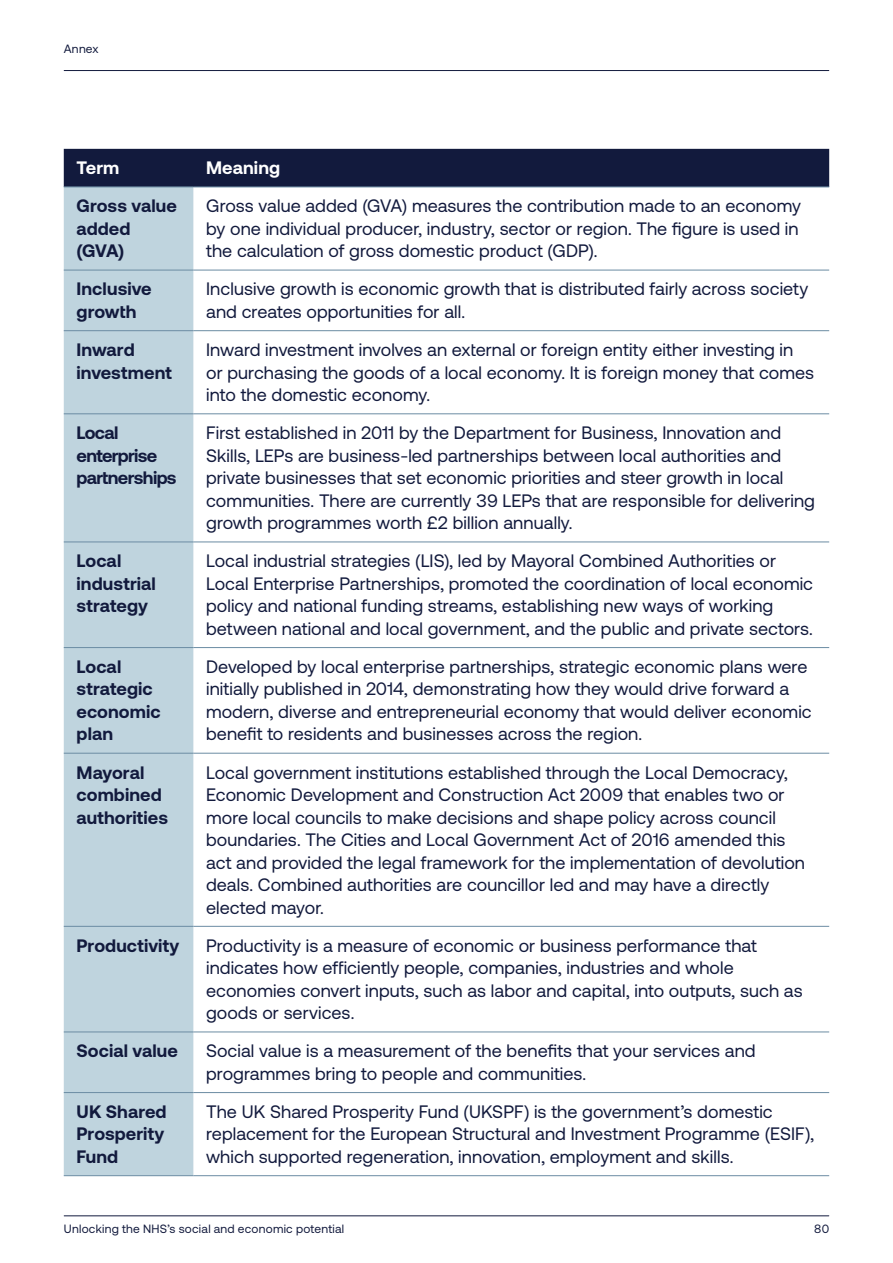
<style>
.page{position:relative;width:893px;height:1263px;background:#fff}
.page>*{position:absolute;margin:0;border:0;box-sizing:border-box;transform-origin:0 0}
.t1{font:18px/22.5px "Aeonik";letter-spacing:.005em;color:#121a3d}
.t2{font:700 18px/22.5px "Aeonik";letter-spacing:.005em;color:#121a3d}
.t3{font:700 18px/22.5px "Aeonik";letter-spacing:-.035em;color:#121a3d}
.t4{font:700 18px "Aeonik";letter-spacing:.005em;color:#fff}
.t5{font:12px "Aeonik";letter-spacing:.02em;color:#121a3d}
</style>
<div class="page">
<hr style="left:64px;top:70px;width:765px;height:1px;background:#121a3d">
<hr style="left:64px;top:1215px;width:765px;height:1px;background:#121a3d">
<div style="left:64px;top:149px;width:765px;height:38px;background:#121a3d"></div>
<div style="left:64px;top:188px;width:129px;height:987px;background:#bfd4de"></div>
<hr style="left:64px;top:187px;width:129px;height:1px;background:#6b8ca3">
<hr style="left:193px;top:187px;width:636px;height:1px;background:#6b8ca3">
<hr style="left:64px;top:270px;width:129px;height:1px;background:#6b8ca3">
<hr style="left:193px;top:270px;width:636px;height:1px;background:#6b8ca3">
<hr style="left:64px;top:330px;width:129px;height:1px;background:#6b8ca3">
<hr style="left:193px;top:330px;width:636px;height:1px;background:#6b8ca3">
<hr style="left:64px;top:413px;width:129px;height:1px;background:#6b8ca3">
<hr style="left:193px;top:413px;width:636px;height:1px;background:#6b8ca3">
<hr style="left:64px;top:542px;width:129px;height:1px;background:#6b8ca3">
<hr style="left:193px;top:542px;width:636px;height:1px;background:#6b8ca3">
<hr style="left:64px;top:647px;width:129px;height:1px;background:#6b8ca3">
<hr style="left:193px;top:647px;width:636px;height:1px;background:#6b8ca3">
<hr style="left:64px;top:753px;width:129px;height:1px;background:#6b8ca3">
<hr style="left:193px;top:753px;width:636px;height:1px;background:#6b8ca3">
<hr style="left:64px;top:926px;width:129px;height:1px;background:#6b8ca3">
<hr style="left:193px;top:926px;width:636px;height:1px;background:#6b8ca3">
<hr style="left:64px;top:1031px;width:129px;height:1px;background:#6b8ca3">
<hr style="left:193px;top:1031px;width:636px;height:1px;background:#6b8ca3">
<hr style="left:64px;top:1092px;width:129px;height:1px;background:#6b8ca3">
<hr style="left:193px;top:1092px;width:636px;height:1px;background:#6b8ca3">
<hr style="left:64px;top:1175px;width:129px;height:1px;background:#6b8ca3">
<hr style="left:193px;top:1175px;width:636px;height:1px;background:#6b8ca3">
<p class="t5" style="left:64px;top:42px;width:36px">Annex</p>
<p class="t4" style="left:77px;top:158px;width:44px">Term</p>
<p class="t4" style="left:206px;top:158px;width:76px">Meaning</p>
<p class="t2" style="left:77px;top:195px;width:102px">Gross value added (GVA)</p>
<p class="t1" style="left:206px;top:195px;width:596px">Gross value added (GVA) measures the contribution made to an economy by one individual producer, industry, sector or region. The figure is used in the calculation of gross domestic product (GDP).</p>
<p class="t2" style="left:77px;top:278px;width:77px">Inclusive growth</p>
<p class="t1" style="left:206px;top:278px;width:604px">Inclusive growth is economic growth that is distributed fairly across society and creates opportunities for all.</p>
<p class="t2" style="left:77px;top:338px;width:96px">Inward investment</p>
<p class="t1" style="left:206px;top:339px;width:609px">Inward investment involves an external or foreign entity either investing in or purchasing the goods of a local economy. It is foreign money that comes into the domestic economy.</p>
<p class="t3" style="left:77px;top:421px;width:102px">Local enterprise partnerships</p>
<p class="t1" style="left:206px;top:422px;width:610px">First established in 2011 by the Department for Business, Innovation and Skills, LEPs are business-led partnerships between local authorities and private businesses that set economic priorities and steer growth in local communities. There are currently 39 LEPs that are responsible for delivering growth programmes worth £2 billion annually.</p>
<p class="t2" style="left:77px;top:549px;width:81px">Local industrial strategy</p>
<p class="t1" style="left:206px;top:550px;width:609px">Local industrial strategies (LIS), led by Mayoral Combined Authorities or Local Enterprise Partnerships, promoted the coordination of local economic policy and national funding streams, establishing new ways of working between national and local government, and the public and private sectors.</p>
<p class="t2" style="left:77px;top:655px;width:86px">Local strategic economic plan</p>
<p class="t1" style="left:206px;top:655px;width:607px">Developed by local enterprise partnerships, strategic economic plans were initially published in 2014, demonstrating how they would drive forward a modern, diverse and entrepreneurial economy that would deliver economic benefit to residents and businesses across the region.</p>
<p class="t2" style="left:77px;top:761px;width:93px">Mayoral combined authorities</p>
<p class="t1" style="left:206px;top:761px;width:600px">Local government institutions established through the Local Democracy, Economic Development and Construction Act 2009 that enables two or more local councils to make decisions and shape policy across council boundaries. The Cities and Local Government Act of 2016 amended this act and provided the legal framework for the implementation of devolution deals. Combined authorities are councillor led and may have a directly elected mayor.</p>
<p class="t2" style="left:77px;top:934px;width:104px">Productivity</p>
<p class="t1" style="left:206px;top:934px;width:598px">Productivity is a measure of economic or business performance that indicates how efficiently people, companies, industries and whole economies convert inputs, such as labor and capital, into outputs, such as goods or services.</p>
<p class="t2" style="left:77px;top:1039px;width:103px">Social value</p>
<p class="t1" style="left:206px;top:1040px;width:551px">Social value is a measurement of the benefits that your services and programmes bring to people and communities.</p>
<p class="t2" style="left:77px;top:1100px;width:92px">UK Shared<br>Prosperity<br>Fund</p>
<p class="t1" style="left:206px;top:1100px;width:610px">The UK Shared Prosperity Fund (UKSPF) is the government’s domestic replacement for the European Structural and Investment Programme (ESIF), which supported regeneration, innovation, employment and skills.</p>
<p class="t5" style="left:64px;top:1222px;width:282px">Unlocking the NHS’s social and economic potential</p>
<p class="t5" style="left:814px;top:1222px;width:16px">80</p>
</div>
